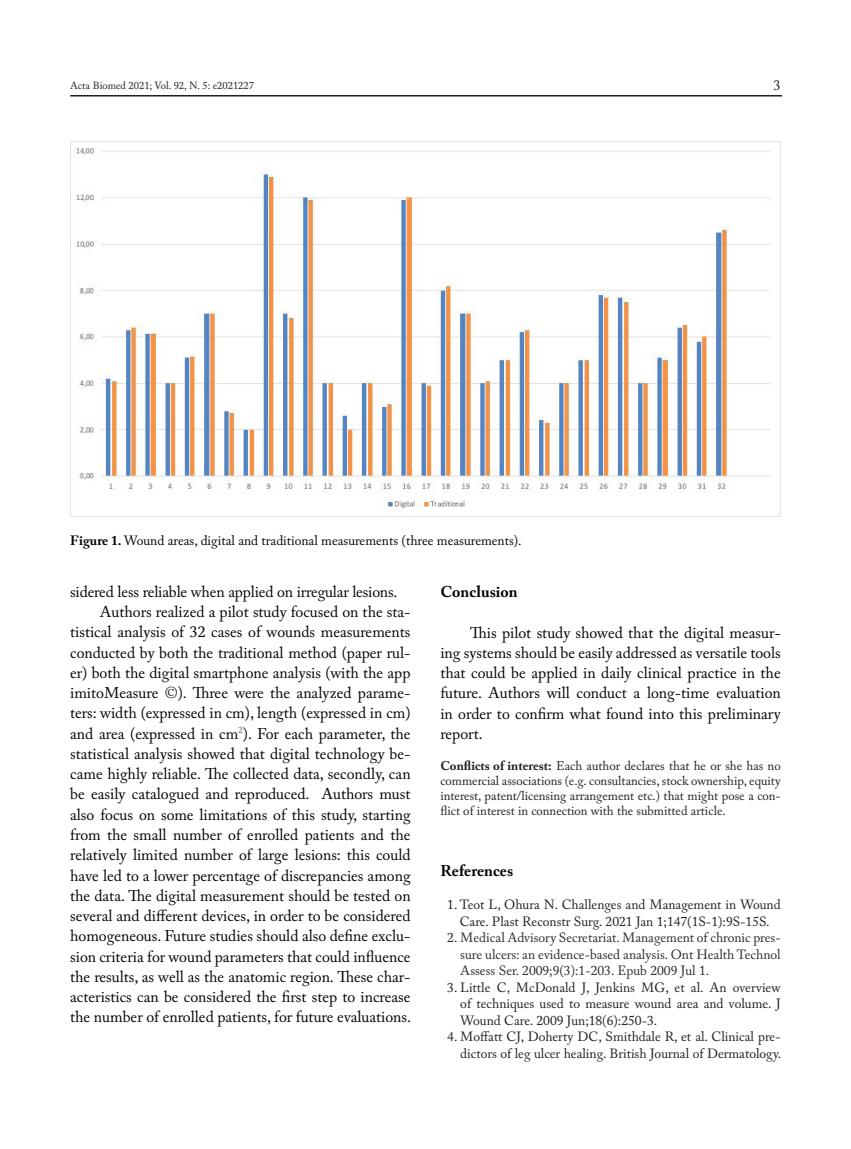
<style>
.page{position:relative;width:851px;height:1149px;background:#fff}
.page>*{position:absolute;margin:0;border:0;box-sizing:border-box;transform-origin:0 0}
.t1{font:15.75px/20.2px "Mattioli 1885";color:#040503;text-align:justify}
.t2{font:700 15.75px "Mattioli 1885";color:#040503}
.t3{font:14.25px "Mattioli 1885";color:#231f20}
.t4{font:13.5px/16.5px "Mattioli 1885";color:#231f20;text-align:center}
.t5{font:13.5px/16.5px "Mattioli 1885";color:#2a2b2b;text-align:justify}
.t6{font:13.5px "Mattioli 1885";color:#040503}
.t7{font:12.75px/15px "Mattioli 1885";color:#231f20;text-align:justify}
.t8{font:10.5px "Mattioli 1885";color:#231f20}
.s1{font-weight:700}
.s2{color:#242527}
</style>
<div class="page">
<hr style="left:70px;top:95px;width:712px;height:1px;background:#231f20">
<img style="left:70px;top:141px;width:710px;height:375px">
<p class="t8" style="left:70px;top:79px;width:185px">Acta Biomed 2021; Vol. 92, N. 5: e2021227</p>
<p class="t3" style="left:773px;top:77px;width:9px">3</p>
<p class="t6" style="left:70px;top:532px;width:453px"><span class="s1">Figure 1.</span> Wound areas, digital and traditional measurements (three measurements).</p>
<p class="t1" style="left:70px;top:581px;width:329px">sidered less reliable when applied on irregular lesions.</p>
<p class="t1" style="left:100px;top:601px;width:312px">Authors realized a pilot study focused on the sta-</p>
<p class="t1" style="left:70px;top:622px;width:342px">tistical analysis of 32 cases of wounds measurements</p>
<p class="t1" style="left:70px;top:642px;width:342px">conducted by both the traditional method (paper rul-</p>
<p class="t1" style="left:70px;top:662px;width:342px">er) both the digital smartphone analysis (with the app</p>
<p class="t1" style="left:70px;top:682px;width:342px">imitoMeasure <span class="s2">©</span>). Three were the analyzed parame-</p>
<p class="t1" style="left:70px;top:703px;width:342px">ters: width (expressed in cm), length (expressed in cm)</p>
<p class="t1" style="left:70px;top:723px;width:342px">and area (expressed in cm<sup>2</sup>). For each parameter, the</p>
<p class="t1" style="left:70px;top:743px;width:342px">statistical analysis showed that digital technology be-</p>
<p class="t1" style="left:70px;top:763px;width:342px">came highly reliable. The collected data, secondly, can</p>
<p class="t1" style="left:70px;top:784px;width:342px">be easily catalogued and reproduced. Authors must</p>
<p class="t1" style="left:70px;top:804px;width:342px">also focus on some limitations of this study, starting</p>
<p class="t1" style="left:70px;top:824px;width:342px">from the small number of enrolled patients and the</p>
<p class="t1" style="left:70px;top:844px;width:342px">relatively limited number of large lesions: this could</p>
<p class="t1" style="left:70px;top:865px;width:342px">have led to a lower percentage of discrepancies among</p>
<p class="t1" style="left:70px;top:885px;width:342px">the data. The digital measurement should be tested on</p>
<p class="t1" style="left:70px;top:905px;width:342px">several and different devices, in order to be considered</p>
<p class="t1" style="left:70px;top:925px;width:342px">homogeneous. Future studies should also define exclu-</p>
<p class="t1" style="left:70px;top:946px;width:342px">sion criteria for wound parameters that could influence</p>
<p class="t1" style="left:70px;top:966px;width:342px">the results, as well as the anatomic region. These char-</p>
<p class="t1" style="left:70px;top:986px;width:342px">acteristics can be considered the first step to increase</p>
<p class="t1" style="left:70px;top:1006px;width:342px">the number of enrolled patients, for future evaluations.</p>
<p class="t2" style="left:440px;top:581px;width:79px">Conclusion</p>
<p class="t1" style="left:440px;top:622px;width:342px;text-indent:30px">This pilot study showed that the digital measur&shy;ing systems should be easily addressed as versatile tools that could be applied in daily clinical practice in the future. Authors will conduct a long-time evaluation in order to confirm what found into this preliminary report.</p>
<p class="t7" style="left:440px;top:758px;width:342px"><span class="s1">Conflicts of interest:</span> Each author declares that he or she has no commercial associations (e.g. consultancies, stock ownership, equity interest, patent/licensing arrangement etc.) that might pose a con&shy;flict of interest in connection with the submitted article.</p>
<p class="t2" style="left:440px;top:860px;width:74px">References</p>
<p class="t4" style="left:447px;top:896px;width:335px">1. Teot L, Ohura N. Challenges and Management in Wound<br>Care. Plast Reconstr Surg. 2021 Jan 1;147(1S-1):9S-15S.</p>
<p class="t5" style="left:460px;top:929px;width:322px;text-indent:-13px">2. Medical Advisory Secretariat. Management of chronic pres&shy;sure ulcers: an evidence-based analysis. Ont Health Technol Assess Ser. 2009;9(3):1-203. Epub 2009 Jul 1.</p>
<p class="t4" style="left:460px;top:978px;width:322px;text-align:justify;text-indent:-13px">3. Little C, McDonald J, Jenkins MG, et al. An overview of techniques used to measure wound area and volume. J Wound Care. 2009 Jun;18(6):250-3.</p>
<p class="t4" style="left:447px;top:1028px;width:335px;text-align:right">4. Moffatt CJ, Doherty DC, Smithdale R, et al. Clinical pre&shy;dictors of leg ulcer healing. British Journal of Dermatology.</p>
</div>
